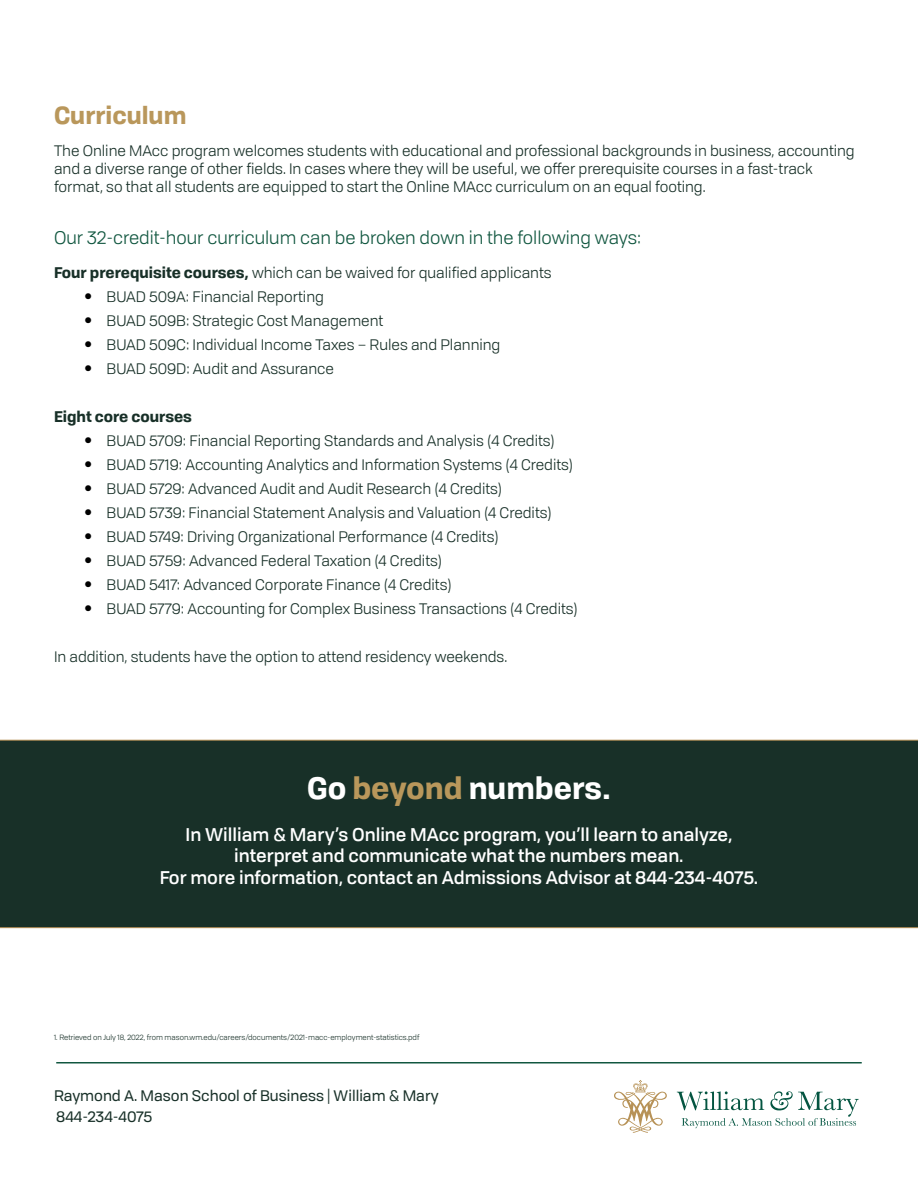
<style>
.page{position:relative;width:918px;height:1188px;background:#fff}
.page>*{position:absolute;margin:0;border:0;box-sizing:border-box;transform-origin:0 0}
.t1{font:700 30px "Tofino";color:#fff}
.t2{font:700 24px "Tofino";color:#b9975b}
.t3{font:500 18px/21.6px "Tofino";color:#fff;text-align:center}
.t4{font:18px "Tofino";color:#115740}
.t5{font:15px/18px "Tofino";color:#183028}
.t6{font:15px/20.5px "Tofino";color:#183028}
.t7{font:700 15px "Tofino";color:#183028}
.t8{font:7.5px "Tofino";color:#183028}
.s1{font-weight:700}
.s2{font-family:"Avenir";font-size:16.5px;color:#000}
.s3{color:#b9975b}
</style>
<div class="page">
<div style="left:0;top:740px;width:918px;height:188px;background:#183028"></div>
<svg style="left:614px;top:1080px;width:53px;height:53px"></svg>
<svg style="left:677px;top:1091px;width:182px;height:37px"></svg>
<hr style="left:56px;top:1062px;width:806px;height:2px;background:#115740">
<h2 class="t2" style="left:54px;top:95px;width:134px">Curriculum</h2>
<p class="t5" style="left:54px;top:141px;width:802px">The Online MAcc program welcomes students with educational and professional backgrounds in business, accounting and a diverse range of other fields. In cases where they will be useful, we offer prerequisite courses in a fast-track format, so that all students are equipped to start the Online MAcc curriculum on an equal footing.</p>
<p class="t4" style="left:54px;top:224px;width:589px">Our 32-credit-hour curriculum can be broken down in the following ways:</p>
<p class="t5" style="left:54px;top:263px;width:499px"><span class="s1">Four prerequisite courses,</span> which can be waived for qualified applicants</p>
<p class="t5" style="left:84px;top:287px;width:241px"><span class="s2">•</span> BUAD 509A: Financial Reporting</p>
<p class="t5" style="left:84px;top:311px;width:301px"><span class="s2">•</span> BUAD 509B: Strategic Cost Management</p>
<p class="t5" style="left:84px;top:335px;width:418px"><span class="s2">•</span> BUAD 509C: Individual Income Taxes – Rules and Planning</p>
<p class="t5" style="left:84px;top:359px;width:251px"><span class="s2">•</span> BUAD 509D: Audit and Assurance</p>
<p class="t7" style="left:54px;top:405px;width:139px">Eight core courses</p>
<p class="t5" style="left:84px;top:431px;width:472px"><span class="s2">•</span> BUAD 5709: Financial Reporting Standards and Analysis (4 Credits)</p>
<p class="t5" style="left:84px;top:455px;width:491px"><span class="s2">•</span> BUAD 5719: Accounting Analytics and Information Systems (4 Credits)</p>
<p class="t5" style="left:84px;top:479px;width:420px"><span class="s2">•</span> BUAD 5729: Advanced Audit and Audit Research (4 Credits)</p>
<p class="t5" style="left:84px;top:503px;width:469px"><span class="s2">•</span> BUAD 5739: Financial Statement Analysis and Valuation (4 Credits)</p>
<p class="t5" style="left:84px;top:527px;width:416px"><span class="s2">•</span> BUAD 5749: Driving Organizational Performance (4 Credits)</p>
<p class="t5" style="left:84px;top:551px;width:360px"><span class="s2">•</span> BUAD 5759: Advanced Federal Taxation (4 Credits)</p>
<p class="t5" style="left:84px;top:575px;width:369px"><span class="s2">•</span> BUAD 5417: Advanced Corporate Finance (4 Credits)</p>
<p class="t5" style="left:84px;top:599px;width:495px"><span class="s2">•</span> BUAD 5779: Accounting for Complex Business Transactions (4 Credits)</p>
<p class="t5" style="left:54px;top:647px;width:455px">In addition, students have the option to attend residency weekends.</p>
<h1 class="t1" style="left:307px;top:763px;width:305px">Go <span class="s3">beyond</span> numbers.</h1>
<p class="t3" style="left:160px;top:822px;width:600px">In William &amp; Mary’s Online MAcc program, you’ll learn to analyze, interpret and communicate what the numbers mean.<br>For more information, contact an Admissions Advisor at 844-234-4075.</p>
<p class="t8" style="left:54px;top:1032px;width:367px">1. Retrieved on July 18, 2022, from mason.wm.edu/careers/documents/2021-macc-employment-statistics.pdf</p>
<p class="t6" style="left:54px;top:1085px;width:386px">Raymond A. Mason School of Business | William &amp; Mary<br>844-234-4075</p>
</div>
